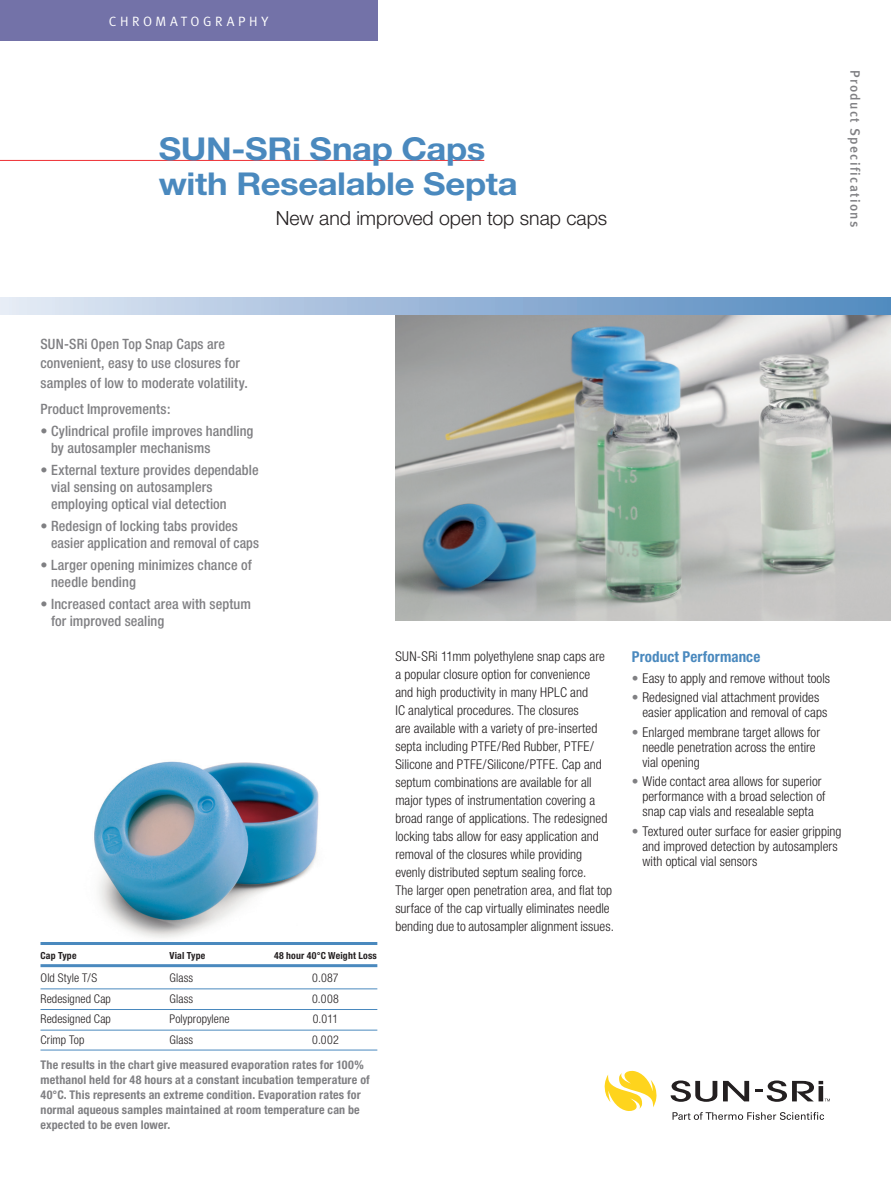
<style>
.page{position:relative;width:891px;height:1188px;background:#fff}
.page>*{position:absolute;margin:0;border:0;box-sizing:border-box;transform-origin:0 0}
.t1{font:700 31.5px/34.5px "Helvetica Neue";letter-spacing:-.01em;color:#4a89be;scale:1.1 1}
.t2{font:300 19.5px "Helvetica Neue";color:#231f20}
.t3{font:700 condensed 15px "Helvetica Neue";letter-spacing:.005em;color:#4a89be}
.t4{font:500 condensed 14.25px/17.2px "Helvetica Neue";letter-spacing:.005em;color:#808083}
.t5{font:300 condensed 13.5px/18px "Helvetica Neue";letter-spacing:.005em;color:#231f20}
.t6{font:13.5px "Meta Medium LF";letter-spacing:.1em;color:#808083}
.t7{font:13.5px "Meta Normal LF";letter-spacing:.265em;color:#fff}
.t8{font:700 condensed 12px/15px "Helvetica Neue";letter-spacing:.015em;color:#808083}
.t9{font:300 condensed 12px "Helvetica Neue";letter-spacing:.01em;color:#231f20}
.t10{font:700 condensed 9.75px "Helvetica Neue";letter-spacing:.02em;color:#231f20}
.s1{color:#808083}
</style>
<div class="page">
<img style="left:94px;top:761px;width:225px;height:177px">
<hr style="left:0;top:160px;width:484px;height:1px;background:#ee2d33">
<img style="left:395px;top:315px;width:496px;height:305px">
<div style="left:0;top:297px;width:891px;height:18px;background:linear-gradient(to right,#e3e8f4,#4f87be)"></div>
<hr style="left:40px;top:942px;width:337px;height:3px;background:#4a89be">
<hr style="left:40px;top:964px;width:337px;height:3px;background:#4a89be">
<hr style="left:40px;top:989px;width:337px;height:1px;background:#4a89be">
<hr style="left:40px;top:1009px;width:337px;height:1px;background:#4a89be">
<hr style="left:40px;top:1030px;width:337px;height:1px;background:#4a89be">
<hr style="left:40px;top:1050px;width:337px;height:1px;background:#4a89be">
<div style="left:0;top:0;width:377px;height:40px;background:#7372a8"></div>
<svg style="left:605px;top:1071px;width:52px;height:40px"></svg>
<svg style="left:671px;top:1081px;width:46px;height:21px"></svg>
<svg style="left:723px;top:1081px;width:26px;height:20px"></svg>
<svg style="left:755px;top:1081px;width:75px;height:21px"></svg>
<svg style="left:673px;top:1112px;width:151px;height:8px"></svg>
<p class="t7" style="left:109px;top:14px;width:161px">CHROMATOGRAPHY</p>
<h1 class="t1" style="left:159px;top:131px;width:328px">SUN-SRi Snap Caps with Resealable Septa</h1>
<h2 class="t2" style="left:276px;top:206px;width:333px">New and improved open top snap caps</h2>
<p class="t4" style="left:40px;top:334px;width:209px;line-height:19.5px">SUN-SRi Open Top Snap Caps are convenient, easy to use closures for samples of low to moderate volatility.</p>
<p class="t4" style="left:41px;top:400px;width:131px">Product Improvements:</p>
<p class="t4" style="left:51px;top:422px;width:204px;text-indent:-11px">• Cylindrical profile improves handling by autosampler mechanisms</p>
<p class="t4" style="left:51px;top:461px;width:209px;text-indent:-11px">• External texture provides dependable vial sensing on autosamplers employing optical vial detection</p>
<p class="t4" style="left:51px;top:517px;width:210px;text-indent:-11px">• Redesign of locking tabs provides easier application and removal of caps</p>
<p class="t4" style="left:51px;top:556px;width:202px;text-indent:-11px">• Larger opening minimizes chance of needle bending</p>
<p class="t4" style="left:51px;top:595px;width:201px;text-indent:-11px">• Increased contact area with septum for improved sealing</p>
<p class="t6" style="left:863px;top:70px;width:159px;rotate:90deg">Product Specifications</p>
<p class="t10" style="left:40px;top:949px;width:38px">Cap Type</p>
<p class="t10" style="left:170px;top:949px;width:37px">Vial Type</p>
<p class="t10" style="left:274px;top:949px;width:104px">48 hour 40°C Weight Loss</p>
<p class="t9" style="left:40px;top:971px;width:58px">Old Style T/S</p>
<p class="t9" style="left:170px;top:971px;width:25px">Glass</p>
<p class="t9" style="left:312px;top:971px;width:28px">0.087</p>
<p class="t9" style="left:40px;top:992px;width:72px">Redesigned Cap</p>
<p class="t9" style="left:170px;top:992px;width:25px">Glass</p>
<p class="t9" style="left:312px;top:992px;width:28px">0.008</p>
<p class="t9" style="left:40px;top:1012px;width:72px">Redesigned Cap</p>
<p class="t9" style="left:170px;top:1012px;width:62px">Polypropylene</p>
<p class="t9" style="left:313px;top:1012px;width:27px">0.011</p>
<p class="t9" style="left:40px;top:1033px;width:46px">Crimp Top</p>
<p class="t9" style="left:170px;top:1033px;width:25px">Glass</p>
<p class="t9" style="left:312px;top:1033px;width:28px">0.002</p>
<p class="t8" style="left:40px;top:1057px;width:331px">The results in the chart give measured evaporation rates for 100% methanol held for 48 hours at a constant incubation temperature of 40°C. This represents an extreme condition. Evaporation rates for normal aqueous samples maintained at room temperature can be expected to be even lower.</p>
<p class="t5" style="left:395px;top:647px;width:220px">SUN-SRi 11mm polyethylene snap caps are a popular closure option for convenience<br>and high productivity in many HPLC and<br>IC analytical procedures. The closures<br>are available with a variety of pre-inserted septa including PTFE/Red Rubber, PTFE/ Silicone and PTFE/Silicone/PTFE. Cap and septum combinations are available for all major types of instrumentation covering a broad range of applications. The redesigned locking tabs allow for easy application and removal of the closures while providing evenly distributed septum sealing force.<br>The larger open penetration area, and flat top surface of the cap virtually eliminates needle bending due to autosampler alignment issues.</p>
<p class="t3" style="left:632px;top:647px;width:130px">Product Performance</p>
<p class="t5" style="left:632px;top:669px;width:200px"><span class="s1">•</span> Easy to apply and remove without tools</p>
<p class="t5" style="left:642px;top:690px;width:186px;line-height:15px;text-indent:-11px"><span class="s1">•</span> Redesigned vial attachment provides easier application and removal of caps</p>
<p class="t5" style="left:642px;top:724px;width:179px;line-height:15px;text-indent:-11px"><span class="s1">•</span> Enlarged membrane target allows for needle penetration across the entire vial opening</p>
<p class="t5" style="left:642px;top:774px;width:184px;line-height:15px;text-indent:-11px"><span class="s1">•</span> Wide contact area allows for superior performance with a broad selection of snap cap vials and resealable septa</p>
<p class="t5" style="left:642px;top:823px;width:201px;line-height:15px;text-indent:-11px"><span class="s1">•</span> Textured outer surface for easier gripping and improved detection by autosamplers with optical vial sensors</p>
</div>
